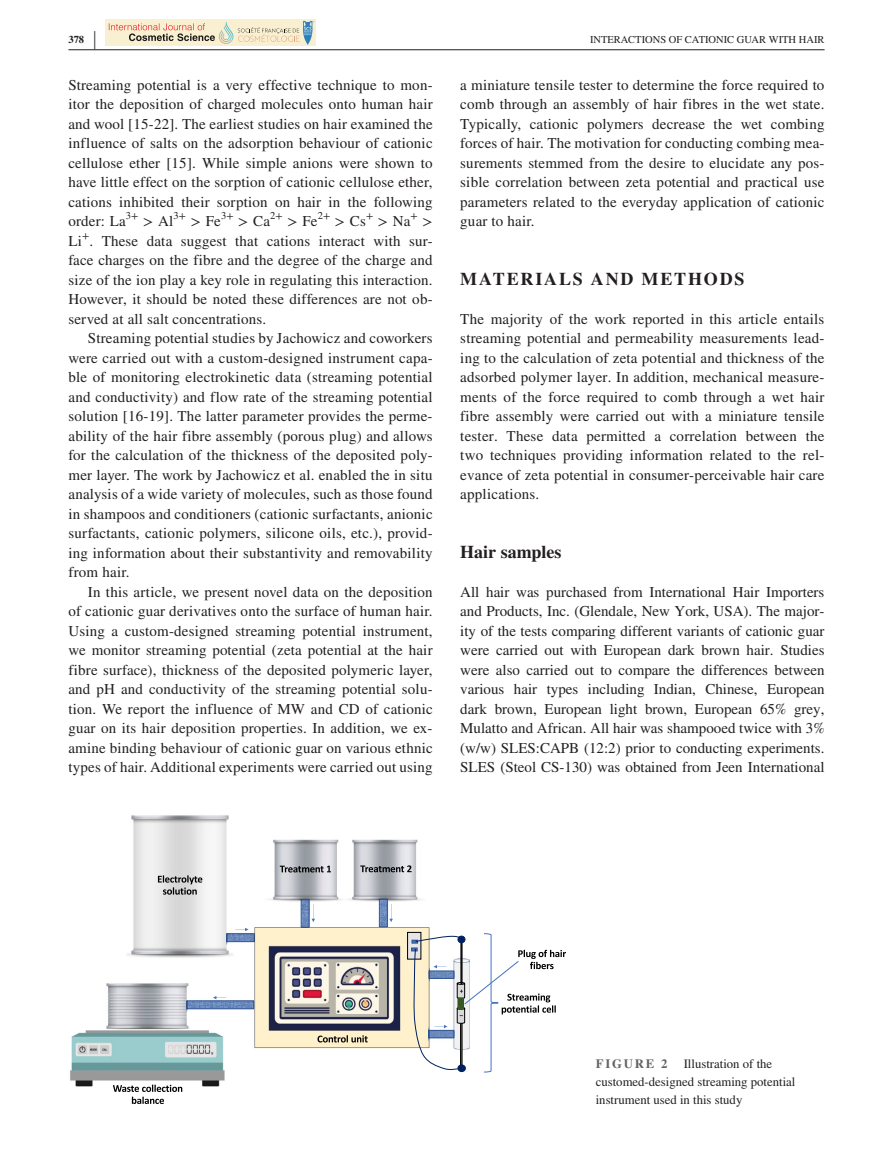
<style>
.page{position:relative;width:893px;height:1174px;background:#fff}
.page>*{position:absolute;margin:0;border:0;box-sizing:border-box;transform-origin:0 0}
.t1{font:700 25.95px "STIX";color:#231f20;scale:.36 1}
.t2{font:700 18px "STIX";letter-spacing:.1em;color:#231f20}
.t3{font:700 18px "STIX";color:#231f20}
.t4{font:15px/19.5px "STIX";letter-spacing:.01em;color:#231f20;text-align:justify}
.t5{font:12.75px/18px "STIX";color:#231f20}
.t6{font:700 12.75px "STIX";letter-spacing:.14em;color:#636366}
.t7{font:10.5px "STIX";color:#231f20}
.t8{font:700 10.5px "STIX";color:#231f20}
</style>
<div class="page">
<hr style="left:68px;top:49px;width:756px;height:1px;background:#231f20">
<img style="left:106px;top:20px;width:209px;height:25px">
<svg style="left:109px;top:21px;width:191px;height:23px;background:#e5d7bc"></svg>
<img style="left:70px;top:815px;width:392px;height:273px">
<svg style="left:113px;top:1084px;width:69px;height:20px"></svg>
<svg style="left:158px;top:865px;width:408px;height:207px"></svg>
<p class="t8" style="left:68px;top:33px;width:17px">378</p>
<h1 class="t1" style="left:94px;top:25px;width:7px">|</h1>
<p class="t7" style="left:590px;top:32px;width:236px">INTERACTIONS OF CATIONIC GUAR WITH HAIR</p>
<p class="t4" style="left:68px;top:76px;width:366px">Streaming potential is a very effective technique to mon&shy;itor the deposition of charged molecules onto human hair and wool [15-22]. The earliest studies on hair examined the influence of salts on the adsorption behaviour of cationic cellulose ether [15]. While simple anions were shown to have little effect on the sorption of cationic cellulose ether, cations inhibited their sorption on hair in the following order: La</p>
<p class="t4" style="left:460px;top:76px;width:366px">a miniature tensile tester to determine the force required to comb through an assembly of hair fibres in the wet state.<br>Typically, cationic polymers decrease the wet combing forces of hair. The motivation for conducting combing mea&shy;surements stemmed from the desire to elucidate any pos&shy;sible correlation between zeta potential and practical use parameters related to the everyday application of cationic guar to hair.</p>
<p class="t7" style="left:126px;top:209px;width:14px">3+</p>
<p class="t4" style="left:143px;top:212px;width:32px">&gt; Al</p>
<p class="t7" style="left:173px;top:209px;width:14px">3+</p>
<p class="t7" style="left:221px;top:209px;width:14px">3+</p>
<p class="t4" style="left:238px;top:212px;width:33px">&gt; Ca</p>
<p class="t7" style="left:270px;top:209px;width:14px">2+</p>
<p class="t7" style="left:318px;top:209px;width:14px">2+</p>
<p class="t4" style="left:335px;top:212px;width:33px">&gt; Cs</p>
<p class="t7" style="left:366px;top:209px;width:9px">+</p>
<p class="t4" style="left:378px;top:212px;width:34px">&gt; Na</p>
<p class="t7" style="left:411px;top:209px;width:9px">+</p>
<p class="t4" style="left:191px;top:212px;width:32px">&gt; Fe</p>
<p class="t4" style="left:287px;top:212px;width:32px">&gt; Fe</p>
<p class="t4" style="left:422px;top:212px;width:12px">&gt;</p>
<p class="t4" style="left:68px;top:232px;width:15px">Li</p>
<p class="t7" style="left:82px;top:228px;width:9px">+</p>
<p class="t4" style="left:68px;top:232px;width:366px;text-indent:21px">. These data suggest that cations interact with sur&shy;face charges on the fibre and the degree of the charge and size of the ion play a key role in regulating this interaction.<br>However, it should be noted these differences are not ob&shy;served at all salt concentrations.</p>
<p class="t4" style="left:68px;top:329px;width:366px;text-indent:20px">Streaming potential studies by Jachowicz and coworkers were carried out with a custom-designed instrument capa&shy;ble of monitoring electrokinetic data (streaming potential and conductivity) and flow rate of the streaming potential solution [16-19]. The latter parameter provides the perme&shy;ability of the hair fibre assembly (porous plug) and allows for the calculation of the thickness of the deposited poly&shy;mer layer. The work by Jachowicz et al. enabled the in situ analysis of a wide variety of molecules, such as those found in shampoos and conditioners (cationic surfactants, anionic surfactants, cationic polymers, silicone oils, etc.), provid&shy;ing information about their substantivity and removability from hair.</p>
<p class="t4" style="left:68px;top:583px;width:366px;text-indent:20px">In this article, we present novel data on the deposition of cationic guar derivatives onto the surface of human hair.<br>Using a custom-designed streaming potential instrument, we monitor streaming potential (zeta potential at the hair fibre surface), thickness of the deposited polymeric layer, and pH and conductivity of the streaming potential solu&shy;tion. We report the influence of MW and CD of cationic guar on its hair deposition properties. In addition, we ex&shy;amine binding behaviour of cationic guar on various ethnic types of hair. Additional experiments were carried out using</p>
<p class="t2" style="left:460px;top:268px;width:286px">MATERIALS AND METHODS</p>
<p class="t4" style="left:460px;top:310px;width:366px">The majority of the work reported in this article entails streaming potential and permeability measurements lead&shy;ing to the calculation of zeta potential and thickness of the adsorbed polymer layer. In addition, mechanical measure&shy;ments of the force required to comb through a wet hair fibre assembly were carried out with a miniature tensile tester. These data permitted a correlation between the two techniques providing information related to the rel&shy;evance of zeta potential in consumer-perceivable hair care applications.</p>
<p class="t3" style="left:460px;top:541px;width:103px">Hair samples</p>
<p class="t4" style="left:460px;top:583px;width:366px">All hair was purchased from International Hair Importers and Products, Inc. (Glendale, New York, USA). The major&shy;ity of the tests comparing different variants of cationic guar were carried out with European dark brown hair. Studies were also carried out to compare the differences between various hair types including Indian, Chinese, European dark brown, European light brown, European 65% grey, Mulatto and African. All hair was shampooed twice with 3% (w/w) SLES:CAPB (12:2) prior to conducting experiments.<br>SLES (Steol CS-130) was obtained from Jeen International</p>
<p class="t6" style="left:596px;top:1056px;width:73px">FIGURE 2</p>
<p class="t5" style="left:596px;top:1055px;width:201px;text-indent:88px">Illustration of the customed-designed streaming potential instrument used in this study</p>
</div>
